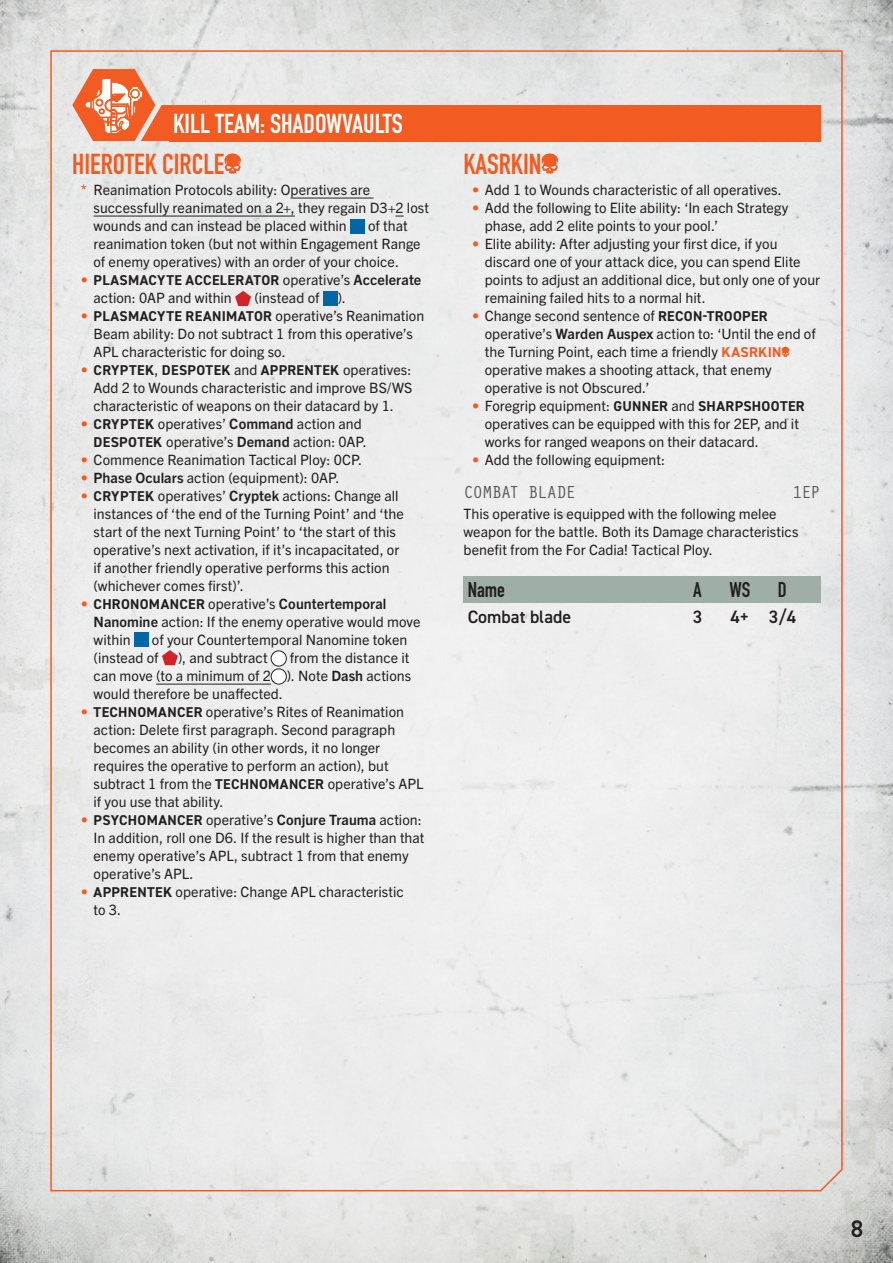
<style>
.page{position:relative;width:893px;height:1263px;background:#fff}
.page>*{position:absolute;margin:0;border:0;box-sizing:border-box;transform-origin:0 0}
._3__Header_KT_FAQ_v2{font:28.5px "DIN Engschrift LT Pro";color:#f25b21}
._8__Section_Header_KT_FAQ_v2{font:27px "DIN Engschrift LT Pro";color:#fff}
.t1{font:600 24px "DIN2014";color:#231f20}
._3_9a_Weapon_Stat_Header_KT2__FAQ{font:21px "DIN Engschrift LT Pro";color:#231f20}
._3_9b_Weapon_Stat_Body_KT2__FAQ{font:600 18px "DIN2014";color:#231f20}
._3_11_Equipment_Upgrade_Header_KT2__FAQ{font:18px "Orator Std";letter-spacing:-.08em;color:#57585a}
._6a__Body_Copy_KT_FAQ_v2{font:14.25px/18px "Trade Gothic Next LT Pro";letter-spacing:.005em;color:#231f20}
.s1{font-weight:700;color:#f25b21}
.s2{color:#f25b21}
.s3{font-family:"DIN2014";font-weight:700}
.s4{font-weight:700}
.s5{font-family:"DIN2014";font-weight:700;color:#f25b21}
</style>
<div class="page">
<img style="left:0;top:0;width:893px;height:1263px">
<div style="left:50px;top:50px;width:793px;height:1142px;background:#ececec"></div>
<hr style="left:291px;top:198px;width:83px;height:1px;background:#231f20">
<hr style="left:94px;top:216px;width:201px;height:1px;background:#231f20">
<hr style="left:156px;top:684px;width:115px;height:1px;background:#231f20">
<div style="left:350px;top:219px;width:15px;height:15px;background:#0166a5"></div>
<svg style="left:235px;top:291px;width:16px;height:15px"></svg>
<div style="left:323px;top:291px;width:15px;height:15px;background:#0166a5"></div>
<div style="left:134px;top:632px;width:15px;height:15px;background:#0166a5"></div>
<svg style="left:162px;top:650px;width:16px;height:15px"></svg>
<div style="left:271px;top:651px;width:15px;height:15px;background:#fff;border-radius:50%"></div>
<div style="left:271px;top:651px;width:16px;height:15px;border:1px solid #231f20;border-radius:50%"></div>
<div style="left:271px;top:669px;width:15px;height:15px;background:#fff;border-radius:50%"></div>
<div style="left:271px;top:669px;width:16px;height:15px;border:1px solid #231f20;border-radius:50%"></div>
<div style="left:169px;top:105px;width:652px;height:36px;background:#f25b21"></div>
<div style="left:463px;top:576px;width:358px;height:27px;background:#9faea6"></div>
<svg style="left:541px;top:153px;width:17px;height:21px"></svg>
<svg style="left:781px;top:347px;width:8px;height:10px"></svg>
<svg style="left:72px;top:69px;width:357px;height:105px"></svg>
<p class="_8__Section_Header_KT_FAQ_v2" style="left:173px;top:107px;width:231px">KILL TEAM: SHADOWVAULTS</p>
<p class="_3__Header_KT_FAQ_v2" style="left:72px;top:147px;width:154px">HIEROTEK CIRCLE</p>
<p class="_6a__Body_Copy_KT_FAQ_v2" style="left:94px;top:180px;width:337px;text-indent:-13px"><span class="s1">*</span> Reanimation Protocols ability: Operatives are successfully reanimated on a 2+, they regain D3+2 lost wounds and can instead be placed within</p>
<p class="_6a__Body_Copy_KT_FAQ_v2" style="left:94px;top:216px;width:329px;text-indent:275px">of that reanimation token (but not within Engagement Range of enemy operatives) with an order of your choice.</p>
<p class="_6a__Body_Copy_KT_FAQ_v2" style="left:94px;top:270px;width:329px;text-indent:-13px"><span class="s2">•</span> <span class="s3">PLASMACYTE ACCELERATOR</span> operative’s <span class="s4">Accelerate </span>action: 0AP and within</p>
<p class="_6a__Body_Copy_KT_FAQ_v2" style="left:254px;top:288px;width:67px">(instead of</p>
<p class="_6a__Body_Copy_KT_FAQ_v2" style="left:338px;top:288px;width:10px">).</p>
<p class="_6a__Body_Copy_KT_FAQ_v2" style="left:94px;top:306px;width:332px;text-indent:-13px"><span class="s2">•</span> <span class="s3">PLASMACYTE REANIMATOR</span> operative’s Reanimation<br>Beam ability: Do not subtract 1 from this operative’s<br>APL characteristic for doing so.</p>
<p class="_6a__Body_Copy_KT_FAQ_v2" style="left:94px;top:360px;width:320px;text-align:justify;text-indent:-13px"><span class="s2">•</span> <span class="s3">CRYPTEK</span>, <span class="s3">DESPOTEK</span> and <span class="s3">APPRENTEK</span> operatives:<br>Add 2 to Wounds characteristic and improve BS/WS characteristic of weapons on their datacard by 1.</p>
<p class="_6a__Body_Copy_KT_FAQ_v2" style="left:94px;top:414px;width:275px;text-indent:-13px"><span class="s2">•</span> <span class="s3">CRYPTEK</span> operatives’ <span class="s4">Command</span> action and<br><span class="s3">DESPOTEK</span> operative’s <span class="s4">Demand</span> action: 0AP.</p>
<p class="_6a__Body_Copy_KT_FAQ_v2" style="left:81px;top:450px;width:283px"><span class="s2">•</span> Commence Reanimation Tactical Ploy: 0CP.</p>
<p class="_6a__Body_Copy_KT_FAQ_v2" style="left:81px;top:468px;width:260px"><span class="s2">•</span> <span class="s4">Phase Oculars</span> action (equipment): 0AP.</p>
<p class="_6a__Body_Copy_KT_FAQ_v2" style="left:94px;top:486px;width:312px;text-indent:-13px"><span class="s2">•</span> <span class="s3">CRYPTEK</span> operatives’ <span class="s4">Cryptek</span> actions: Change all instances of ‘the end of the Turning Point’ and ‘the start of the next Turning Point’ to ‘the start of this operative’s next activation, if it’s incapacitated, or if another friendly operative performs this action (whichever comes first)’.</p>
<p class="_6a__Body_Copy_KT_FAQ_v2" style="left:94px;top:594px;width:328px;text-indent:-13px"><span class="s2">•</span> <span class="s3">CHRONOMANCER</span> operative’s <span class="s4">Countertemporal<br>Nanomine</span> action: If the enemy operative would move within</p>
<p class="_6a__Body_Copy_KT_FAQ_v2" style="left:94px;top:630px;width:315px;text-indent:58px">of your Countertemporal Nanomine token (instead of</p>
<p class="_6a__Body_Copy_KT_FAQ_v2" style="left:94px;top:648px;width:319px;text-align:justify;text-indent:196px">from the distance it can move (to a minimum of 2 ). Note <span class="s4">Dash</span> actions would therefore be unaffected.</p>
<p class="_6a__Body_Copy_KT_FAQ_v2" style="left:94px;top:702px;width:331px;text-indent:-13px"><span class="s2">•</span> <span class="s3">TECHNOMANCER</span> operative’s Rites of Reanimation action: Delete first paragraph. Second paragraph becomes an ability (in other words, it no longer requires the operative to perform an action), but subtract 1 from the <span class="s3">TECHNOMANCER</span> operative’s APL if you use that ability.</p>
<p class="_6a__Body_Copy_KT_FAQ_v2" style="left:94px;top:810px;width:332px;text-indent:-13px"><span class="s2">•</span> <span class="s3">PSYCHOMANCER</span> operative’s <span class="s4">Conjure Trauma</span> action:<br>In addition, roll one D6. If the result is higher than that enemy operative’s APL, subtract 1 from that enemy operative’s APL.</p>
<p class="_6a__Body_Copy_KT_FAQ_v2" style="left:94px;top:882px;width:312px;text-indent:-13px"><span class="s2">•</span> <span class="s3">APPRENTEK</span> operative: Change APL characteristic to 3.</p>
<p class="_6a__Body_Copy_KT_FAQ_v2" style="left:178px;top:648px;width:91px">), and subtract</p>
<p class="_3__Header_KT_FAQ_v2" style="left:463px;top:147px;width:80px">KASRKIN</p>
<p class="_6a__Body_Copy_KT_FAQ_v2" style="left:472px;top:180px;width:311px"><span class="s2">•</span> Add 1 to Wounds characteristic of all operatives.</p>
<p class="_6a__Body_Copy_KT_FAQ_v2" style="left:485px;top:198px;width:305px;text-indent:-13px"><span class="s2">•</span> Add the following to Elite ability: ‘In each Strategy phase, add 2 elite points to your pool.’</p>
<p class="_6a__Body_Copy_KT_FAQ_v2" style="left:485px;top:234px;width:337px;text-indent:-13px"><span class="s2">•</span> Elite ability: After adjusting your first dice, if you discard one of your attack dice, you can spend Elite points to adjust an additional dice, but only one of your remaining failed hits to a normal hit.</p>
<p class="_6a__Body_Copy_KT_FAQ_v2" style="left:485px;top:306px;width:332px;text-indent:-13px"><span class="s2">•</span> Change second sentence of <span class="s3">RECON-TROOPER </span>operative’s <span class="s4">Warden Auspex</span> action to: ‘Until the end of the Turning Point, each time a friendly <span class="s5">KASRKIN </span>operative makes a shooting attack, that enemy operative is not Obscured.’</p>
<p class="_6a__Body_Copy_KT_FAQ_v2" style="left:485px;top:396px;width:321px;text-indent:-13px"><span class="s2">•</span> Foregrip equipment: <span class="s3">GUNNER</span> and <span class="s3">SHARPSHOOTER </span>operatives can be equipped with this for 2EP, and it works for ranged weapons on their datacard.</p>
<p class="_6a__Body_Copy_KT_FAQ_v2" style="left:472px;top:450px;width:195px"><span class="s2">•</span> Add the following equipment:</p>
<p class="_3_11_Equipment_Upgrade_Header_KT2__FAQ" style="left:463px;top:479px;width:114px">COMBAT BLADE</p>
<p class="_3_11_Equipment_Upgrade_Header_KT2__FAQ" style="left:792px;top:479px;width:30px">1EP</p>
<p class="_6a__Body_Copy_KT_FAQ_v2" style="left:463px;top:504px;width:336px">This operative is equipped with the following melee weapon for the battle. Both its Damage characteristics benefit from the For Cadia! Tactical Ploy.</p>
<p class="_3_9a_Weapon_Stat_Header_KT2__FAQ" style="left:468px;top:577px;width:39px">Name</p>
<p class="_3_9a_Weapon_Stat_Header_KT2__FAQ" style="left:693px;top:577px;width:10px">A</p>
<p class="_3_9a_Weapon_Stat_Header_KT2__FAQ" style="left:729px;top:577px;width:22px">WS</p>
<p class="_3_9a_Weapon_Stat_Header_KT2__FAQ" style="left:778px;top:577px;width:10px">D</p>
<p class="_3_9b_Weapon_Stat_Body_KT2__FAQ" style="left:468px;top:605px;width:105px">Combat blade</p>
<p class="_3_9b_Weapon_Stat_Body_KT2__FAQ" style="left:693px;top:605px;width:11px">3</p>
<p class="_3_9b_Weapon_Stat_Body_KT2__FAQ" style="left:730px;top:605px;width:67px">4+ 3/4</p>
<h3 class="t1" style="left:851px;top:1212px;width:14px">8</h3>
</div>
